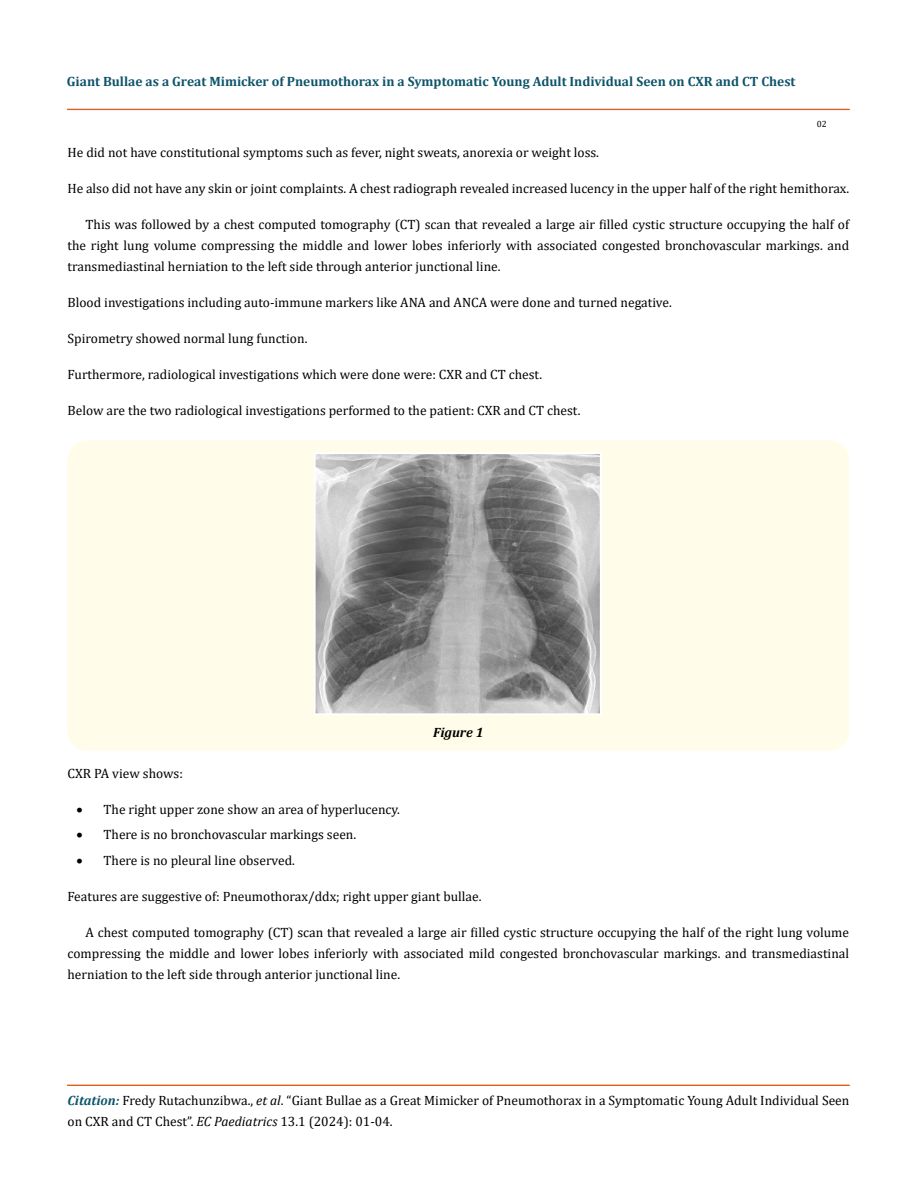
<style>
.page{position:relative;width:917px;height:1188px;background:#fff}
.page>*{position:absolute;margin:0;border:0;box-sizing:border-box;transform-origin:0 0}
.t1{font:13.5px/21px "Cambria";color:#000;text-align:justify}
.t2{font:700 13.5px "Cambria";color:#0e546a}
.t3{font:italic 700 13.5px "Cambria";color:#000}
.t4{font:9px "Cambria";color:#000}
.s1{font-weight:700;font-style:italic;color:#0e546a}
.s2{font-style:italic}
</style>
<div class="page">
<div style="left:67px;top:109px;width:782px;height:1px;border:1px solid #e05d1a"></div>
<div style="left:67px;top:1085px;width:782px;height:1px;border:1px solid #e05d1a"></div>
<div style="left:67px;top:440px;width:782px;height:311px;background:#fffde9;border-radius:19px"></div>
<img style="left:314px;top:453px;width:288px;height:261px">
<p class="t2" style="left:67px;top:72px;width:730px">Giant Bullae as a Great Mimicker of Pneumothorax in a Symptomatic Young Adult Individual Seen on CXR and CT Chest</p>
<p class="t4" style="left:816px;top:118px;width:11px">02</p>
<p class="t1" style="left:68px;top:142px;width:533px">He did not have constitutional symptoms such as fever, night sweats, anorexia or weight loss.</p>
<p class="t1" style="left:68px;top:178px;width:783px">He also did not have any skin or joint complaints. A chest radiograph revealed increased lucency in the upper half of the right hemithorax.</p>
<p class="t1" style="left:68px;top:214px;width:783px;text-indent:18px">This was followed by a chest computed tomography (CT) scan that revealed a large air filled cystic structure occupying the half of the right lung volume compressing the middle and lower lobes inferiorly with associated congested bronchovascular markings. and transmediastinal herniation to the left side through anterior junctional line.</p>
<p class="t1" style="left:68px;top:292px;width:605px">Blood investigations including auto-immune markers like ANA and ANCA were done and turned negative.</p>
<p class="t1" style="left:68px;top:328px;width:241px">Spirometry showed normal lung function.</p>
<p class="t1" style="left:68px;top:364px;width:476px">Furthermore, radiological investigations which were done were: CXR and CT chest.</p>
<p class="t1" style="left:68px;top:400px;width:514px">Below are the two radiological investigations performed to the patient: CXR and CT chest.</p>
<p class="t3" style="left:433px;top:723px;width:52px">Figure 1</p>
<p class="t1" style="left:68px;top:762px;width:117px">CXR PA view shows:</p>
<p class="t1" style="left:77px;top:798px;width:325px">• The right upper zone show an area of hyperlucency.</p>
<p class="t1" style="left:77px;top:824px;width:281px">• There is no bronchovascular markings seen.</p>
<p class="t1" style="left:77px;top:849px;width:220px">• There is no pleural line observed.</p>
<p class="t1" style="left:68px;top:885px;width:415px">Features are suggestive of: Pneumothorax/ddx; right upper giant bullae.</p>
<p class="t1" style="left:68px;top:921px;width:783px;text-indent:18px">A chest computed tomography (CT) scan that revealed a large air filled cystic structure occupying the half of the right lung volume compressing the middle and lower lobes inferiorly with associated mild congested bronchovascular markings. and transmediastinal herniation to the left side through anterior junctional line.</p>
<p class="t1" style="left:68px;top:1090px;width:783px"><span class="s1">Citation:</span> Fredy Rutachunzibwa., <span class="s2">et al</span>. “Giant Bullae as a Great Mimicker of Pneumothorax in a Symptomatic Young Adult Individual Seen on CXR and CT Chest”. <span class="s2">EC Paediatrics</span> 13.1 (2024): 01-04.</p>
</div>
